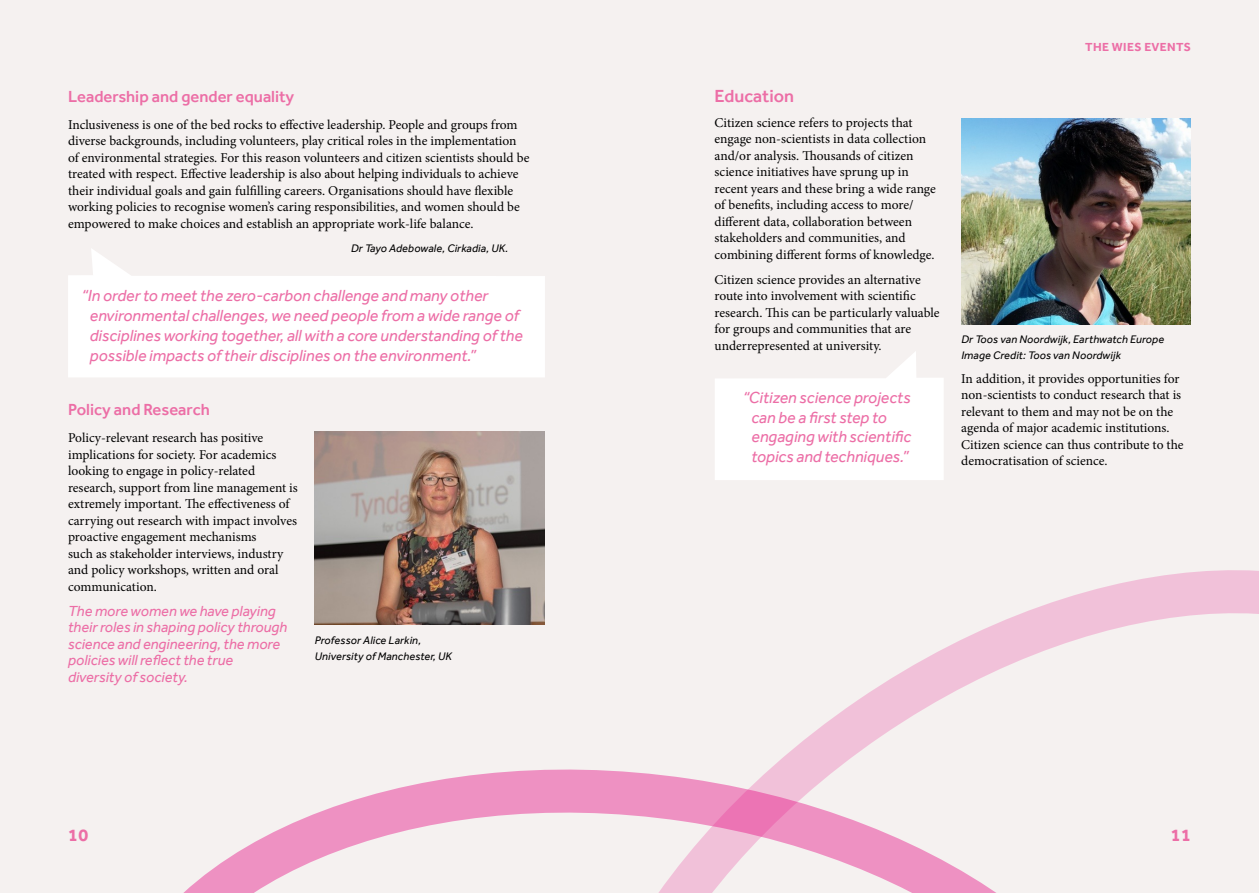
<style>
.page{position:relative;width:1259px;height:893px;background:#f5f1f0}
.page>*{position:absolute;margin:0;border:0;box-sizing:border-box;transform-origin:0 0}
.t1{font:500 18px "Effra";color:#ec6ea6}
.t2{font:700 18px "Effra";color:#ec6ea6}
.t3{font:italic 16.5px/19.8px "Effra";color:#ec6ea6}
.t4{font:500 16.5px "Effra";color:#ec6ea6}
.t5{font:italic 15px/16.5px "Effra";color:#ec6ea6}
.t6{font:13.5px/16.5px "Minion Pro";color:#000}
.t7{font:700 12px "Effra";letter-spacing:.03em;color:#ec6ea6}
.t8{font:italic 11.25px/16.5px "Effra";letter-spacing:.015em;color:#000}
</style>
<div class="page">
<img style="left:315px;top:432px;width:229px;height:193px">
<svg style="left:183px;top:770px;width:340px;height:123px"></svg>
<svg style="left:523px;top:549px;width:736px;height:344px"></svg>
<img style="left:961px;top:118px;width:229px;height:206px">
<svg style="left:68px;top:249px;width:477px;height:128px;fill:#fff"></svg>
<svg style="left:715px;top:352px;width:228px;height:128px"></svg>
<p class="t4" style="left:68px;top:86px;width:228px">Leadership and gender equality</p>
<p class="t6" style="left:68px;top:116px;width:463px">Inclusiveness is one of the bed rocks to effective leadership. People and groups from diverse backgrounds, including volunteers, play critical roles in the implementation of environmental strategies. For this reason volunteers and citizen scientists should be treated with respect. Effective leadership is also about helping individuals to achieve their individual goals and gain fulfilling careers. Organisations should have flexible working policies to recognise women’s caring responsibilities, and women should be empowered to make choices and establish an appropriate work-life balance.</p>
<p class="t8" style="left:351px;top:240px;width:159px">Dr Tayo Adebowale, Cirkadia, UK.</p>
<p class="t3" style="left:90px;top:286px;width:435px;text-indent:-8px">“In order to meet the zero-carbon challenge and many other environmental challenges, we need people from a wide range of disciplines working together, all with a core understanding of the possible impacts of their disciplines on the environment.”</p>
<p class="t4" style="left:68px;top:400px;width:143px">Policy and Research</p>
<p class="t6" style="left:68px;top:430px;width:231px">Policy-relevant research has positive implications for society. For academics looking to engage in policy-related research, support from line management is extremely important. The effectiveness of carrying out research with impact involves proactive engagement mechanisms<br>such as stakeholder interviews, industry and policy workshops, written and oral communication.</p>
<p class="t5" style="left:68px;top:602px;width:221px">The more women we have playing their roles in shaping policy through science and engineering, the more policies will reflect the true diversity of society.</p>
<p class="t8" style="left:315px;top:631px;width:139px">Professor Alice Larkin,<br>University of Manchester, UK</p>
<h1 class="t2" style="left:68px;top:824px;width:22px">10</h1>
<h1 class="t1" style="left:714px;top:85px;width:81px">Education</h1>
<p class="t6" style="left:714px;top:114px;width:223px">Citizen science refers to projects that engage non-scientists in data collection and/or analysis. Thousands of citizen science initiatives have sprung up in recent years and these bring a wide range of benefits, including access to more/ different data, collaboration between stakeholders and communities, and combining different forms of knowledge.</p>
<p class="t6" style="left:714px;top:271px;width:227px">Citizen science provides an alternative route into involvement with scientific research. This can be particularly valuable for groups and communities that are underrepresented at university.</p>
<p class="t3" style="left:751px;top:387px;width:161px;text-indent:-9px">“Citizen science projects can be a first step to engaging with scientific topics and techniques.”</p>
<p class="t7" style="left:1085px;top:40px;width:107px">THE WIES EVENTS</p>
<p class="t8" style="left:961px;top:330px;width:204px">Dr Toos van Noordwijk, Earthwatch Europe<br>Image Credit: Toos van Noordwijk</p>
<p class="t6" style="left:961px;top:370px;width:224px">In addition, it provides opportunities for non-scientists to conduct research that is relevant to them and may not be on the agenda of major academic institutions.<br>Citizen science can thus contribute to the democratisation of science.</p>
<h1 class="t2" style="left:1170px;top:824px;width:22px">11</h1>
</div>
